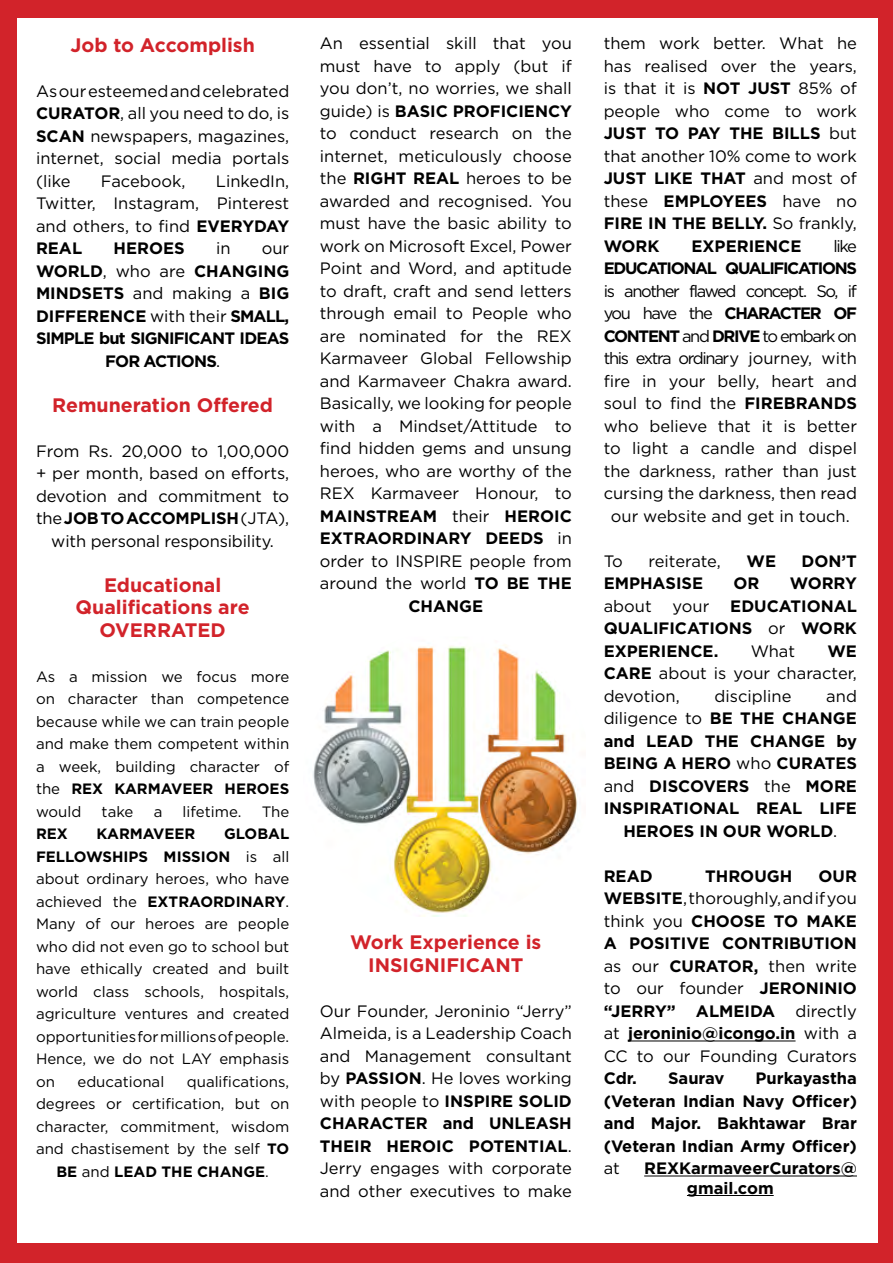
<style>
.page{position:relative;width:893px;height:1263px;background:#fff}
.page>*{position:absolute;margin:0;border:0;box-sizing:border-box;transform-origin:0 0}
.t1{font:700 19.5px/22.5px "Gotham";color:#d2232a;text-align:center}
.t2{font:16.5px/22.5px "Gotham";color:#000;text-align:justify}
.t3{font:700 16.5px/22.5px "Gotham";color:#000;text-align:justify}
.t4{font:16.5px "Gotham";letter-spacing:-.08em;color:#000}
.t5{font:700 16.5px "Gotham";letter-spacing:-.08em;color:#000}
.t6{font:700 16.5px "Gotham";letter-spacing:-.05em;color:#000}
.t7{font:15px/22.5px "Gotham";color:#000;text-align:justify}
.t8{font:700 15px "Gotham";color:#000}
.s1{font-weight:700}
.s2{font-weight:400}
</style>
<div class="page">
<div style="left:1px;top:1px;width:891px;height:1261px;background:#d2232a"></div>
<div style="left:17px;top:19px;width:861px;height:1224px;background:#fff"></div>
<hr style="left:628px;top:1040px;width:167px;height:1px;background:#000">
<hr style="left:644px;top:1175px;width:213px;height:1px;background:#000">
<hr style="left:687px;top:1195px;width:87px;height:1px;background:#000">
<svg style="left:892px;top:0;width:1px;height:1262px"></svg>
<img style="left:313px;top:644px;width:265px;height:273px">
<p class="t1" style="left:70px;top:33px;width:186px">Job to Accomplish</p>
<p class="t2" style="left:36px;top:79px;width:255px">As our esteemed and celebrated <span class="s1">CURATOR</span>, all you need to do, is <span class="s1">SCAN</span> newspapers, magazines, internet, social media portals (like</p>
<p class="t2" style="left:36px;top:169px;width:255px;text-indent:180px">LinkedIn, Twitter, Instagram, Pinterest and others, to find <span class="s1">EVERYDAY REAL</span></p>
<p class="t2" style="left:101px;top:169px;width:86px">Facebook,</p>
<p class="t3" style="left:114px;top:237px;width:73px">HEROES</p>
<p class="t2" style="left:216px;top:237px;width:16px">in</p>
<p class="t2" style="left:262px;top:237px;width:29px">our</p>
<p class="t3" style="left:36px;top:259px;width:255px">WORLD<span class="s2">, who are</span> CHANGING</p>
<p class="t3" style="left:36px;top:282px;width:255px">MINDSETS <span class="s2">and making a</span> BIG</p>
<p class="t3" style="left:36px;top:304px;width:255px">DIFFERENCE <span class="s2">with their</span> SMALL,</p>
<p class="t6" style="left:36px;top:327px;width:255px">SIMPLE but SIGNIFICANT IDEAS</p>
<p class="t6" style="left:105px;top:350px;width:117px">FOR ACTIONS<span class="s2">.</span></p>
<p class="t1" style="left:52px;top:393px;width:222px">Remuneration Offered</p>
<p class="t2" style="left:36px;top:439px;width:255px;text-align:center">From Rs. 20,000 to 1,00,000 + per month, based on efforts, devotion and commitment to the <span class="s1">JOB TO ACCOMPLISH</span> (JTA), with personal responsibility.</p>
<p class="t1" style="left:76px;top:573px;width:176px">Educational<br>Qualifications are<br>OVERRATED</p>
<p class="t7" style="left:36px;top:665px;width:255px">As a mission we focus more on character than competence because while we can train people and make them competent within a week, building character of the <span class="s1">REX KARMAVEER HEROES </span>would</p>
<p class="t7" style="left:102px;top:800px;width:33px">take</p>
<p class="t7" style="left:154px;top:800px;width:10px">a</p>
<p class="t7" style="left:183px;top:800px;width:60px">lifetime.</p>
<p class="t7" style="left:262px;top:800px;width:29px">The</p>
<p class="t7" style="left:36px;top:822px;width:255px;text-indent:188px"><span class="s1">GLOBAL FELLOWSHIPS MISSION</span> is all about ordinary heroes, who have achieved the <span class="s1">EXTRAORDINARY</span>.<br>Many of our heroes are people who did not even go to school but have ethically created and built world class schools, hospitals, agriculture ventures and created opportunities for millions of people.<br>Hence, we do not LAY emphasis on</p>
<p class="t8" style="left:36px;top:824px;width:33px">REX</p>
<p class="t8" style="left:97px;top:824px;width:100px">KARMAVEER</p>
<p class="t7" style="left:77px;top:1070px;width:88px">educational</p>
<p class="t7" style="left:187px;top:1070px;width:104px">qualifications,</p>
<p class="t7" style="left:36px;top:1092px;width:255px">degrees or certification, but on</p>
<p class="t7" style="left:36px;top:1115px;width:255px">character, commitment, wisdom</p>
<p class="t7" style="left:36px;top:1137px;width:255px">and chastisement by the self <span class="s1">TO</span></p>
<p class="t8" style="left:56px;top:1161px;width:214px">BE <span class="s2">and</span> LEAD THE CHANGE<span class="s2">.</span></p>
<p class="t2" style="left:320px;top:32px;width:254px;text-align:center">An essential skill that you must have to apply (but if you don’t, no worries, we shall guide) is <span class="s1">BASIC PROFICIENCY </span>to conduct research on the internet, meticulously choose the <span class="s1">RIGHT REAL</span> heroes to be awarded and recognised. You must have the basic ability to work on Microsoft Excel, Power<br>Point and Word, and aptitude to draft, craft and send letters through email to People who are nominated for the REX<br>Karmaveer Global Fellowship and Karmaveer Chakra award.<br>Basically, we looking for people with a Mindset/Attitude to find hidden gems and unsung heroes, who are worthy of the<br>REX Karmaveer Honour, to<br><span class="s1">MAINSTREAM</span> their <span class="s1">HEROIC<br>EXTRAORDINARY DEEDS</span> in order to INSPIRE people from around the world <span class="s1">TO BE THE<br>CHANGE</span></p>
<p class="t1" style="left:350px;top:931px;width:193px">Work Experience is<br>INSIGNIFICANT</p>
<p class="t2" style="left:320px;top:999px;width:254px">Our Founder, Jeroninio “Jerry” Almeida, is a Leadership Coach and Management consultant by <span class="s1">PASSION</span>. He loves working with people to <span class="s1">INSPIRE SOLID CHARACTER and UNLEASH THEIR HEROIC POTENTIAL</span>.<br>Jerry engages with corporate and other executives to make</p>
<p class="t2" style="left:604px;top:32px;width:255px">them work better. What he has realised over the years, is that it is <span class="s1">NOT JUST</span> 85% of people who come to work <span class="s1">JUST TO PAY THE BILLS</span> but that another 10% come to work <span class="s1">JUST LIKE THAT</span> and most of these <span class="s1">EMPLOYEES</span> have no <span class="s1">FIRE IN THE BELLY.</span> So frankly, <span class="s1">WORK</span></p>
<p class="t3" style="left:691px;top:235px;width:112px">EXPERIENCE</p>
<p class="t2" style="left:833px;top:234px;width:25px">like</p>
<p class="t5" style="left:604px;top:257px;width:255px">EDUCATIONAL QUALIFICATIONS</p>
<p class="t4" style="left:604px;top:280px;width:255px">is another flawed concept. So, if</p>
<p class="t5" style="left:604px;top:302px;width:255px"><span class="s2">you have the</span> CHARACTER OF</p>
<p class="t4" style="left:604px;top:325px;width:255px"><span class="s1">CONTENT</span> and <span class="s1">DRIVE</span> to embark on</p>
<p class="t4" style="left:604px;top:348px;width:255px">this extra ordinary journey, with</p>
<p class="t2" style="left:604px;top:369px;width:255px">fire in your belly, heart and</p>
<p class="t2" style="left:604px;top:392px;width:255px">soul to find the <span class="s1">FIREBRANDS</span></p>
<p class="t2" style="left:604px;top:414px;width:255px">who believe that it is better</p>
<p class="t2" style="left:604px;top:437px;width:255px">to light a candle and dispel</p>
<p class="t2" style="left:604px;top:459px;width:255px">the darkness, rather than just</p>
<p class="t2" style="left:604px;top:482px;width:255px">cursing the darkness, then read</p>
<p class="t2" style="left:611px;top:504px;width:240px">our website and get in touch.</p>
<p class="t2" style="left:604px;top:549px;width:21px">To</p>
<p class="t2" style="left:648px;top:549px;width:74px">reiterate,</p>
<p class="t3" style="left:746px;top:550px;width:31px">WE</p>
<p class="t3" style="left:802px;top:550px;width:57px">DON’T</p>
<p class="t3" style="left:604px;top:572px;width:101px">EMPHASISE</p>
<p class="t3" style="left:733px;top:572px;width:27px">OR</p>
<p class="t3" style="left:790px;top:572px;width:69px">WORRY</p>
<p class="t2" style="left:604px;top:594px;width:49px">about</p>
<p class="t2" style="left:673px;top:594px;width:38px">your</p>
<p class="t3" style="left:604px;top:595px;width:255px;text-indent:127px">EDUCATIONAL QUALIFICATIONS <span class="s2">or</span> WORK EXPERIENCE.</p>
<p class="t2" style="left:751px;top:639px;width:46px">What</p>
<p class="t2" style="left:604px;top:639px;width:255px;text-indent:224px"><span class="s1">WE CARE</span> about is your character, devotion,</p>
<p class="t2" style="left:715px;top:684px;width:78px">discipline</p>
<p class="t2" style="left:826px;top:684px;width:32px">and</p>
<p class="t2" style="left:604px;top:707px;width:255px">diligence to <span class="s1">BE THE CHANGE</span></p>
<p class="t3" style="left:604px;top:730px;width:255px">and LEAD THE CHANGE by</p>
<p class="t3" style="left:604px;top:752px;width:255px">BEING A HERO <span class="s2">who</span> CURATES</p>
<p class="t3" style="left:604px;top:775px;width:255px"><span class="s2">and</span> DISCOVERS <span class="s2">the</span> MORE</p>
<p class="t3" style="left:604px;top:797px;width:255px">INSPIRATIONAL REAL LIFE</p>
<p class="t3" style="left:623px;top:820px;width:215px">HEROES IN OUR WORLD<span class="s2">.</span></p>
<p class="t3" style="left:604px;top:865px;width:50px">READ</p>
<p class="t3" style="left:705px;top:865px;width:89px">THROUGH</p>
<p class="t3" style="left:604px;top:865px;width:255px;text-indent:215px">OUR WEBSITE<span class="s2">, thoroughly, and if you think you</span> CHOOSE TO MAKE A POSITIVE CONTRIBUTION <span class="s2">as our</span> CURATOR, <span class="s2">then write to our founder</span> JERONINIO “JERRY” ALMEIDA <span class="s2">directly at</span> jeroninio@icongo.in <span class="s2">with a CC to our Founding Curators </span>Cdr.</p>
<p class="t3" style="left:604px;top:1067px;width:255px;text-indent:152px">Purkayastha (Veteran Indian Navy Officer) and Major. Bakhtawar Brar (Veteran Indian Army Officer) <span class="s2">at</span></p>
<p class="t3" style="left:668px;top:1067px;width:58px">Saurav</p>
<p class="t3" style="left:687px;top:1159px;width:172px;line-height:19.5px;text-indent:-43px">REXKarmaveerCurators@ gmail.com</p>
</div>
